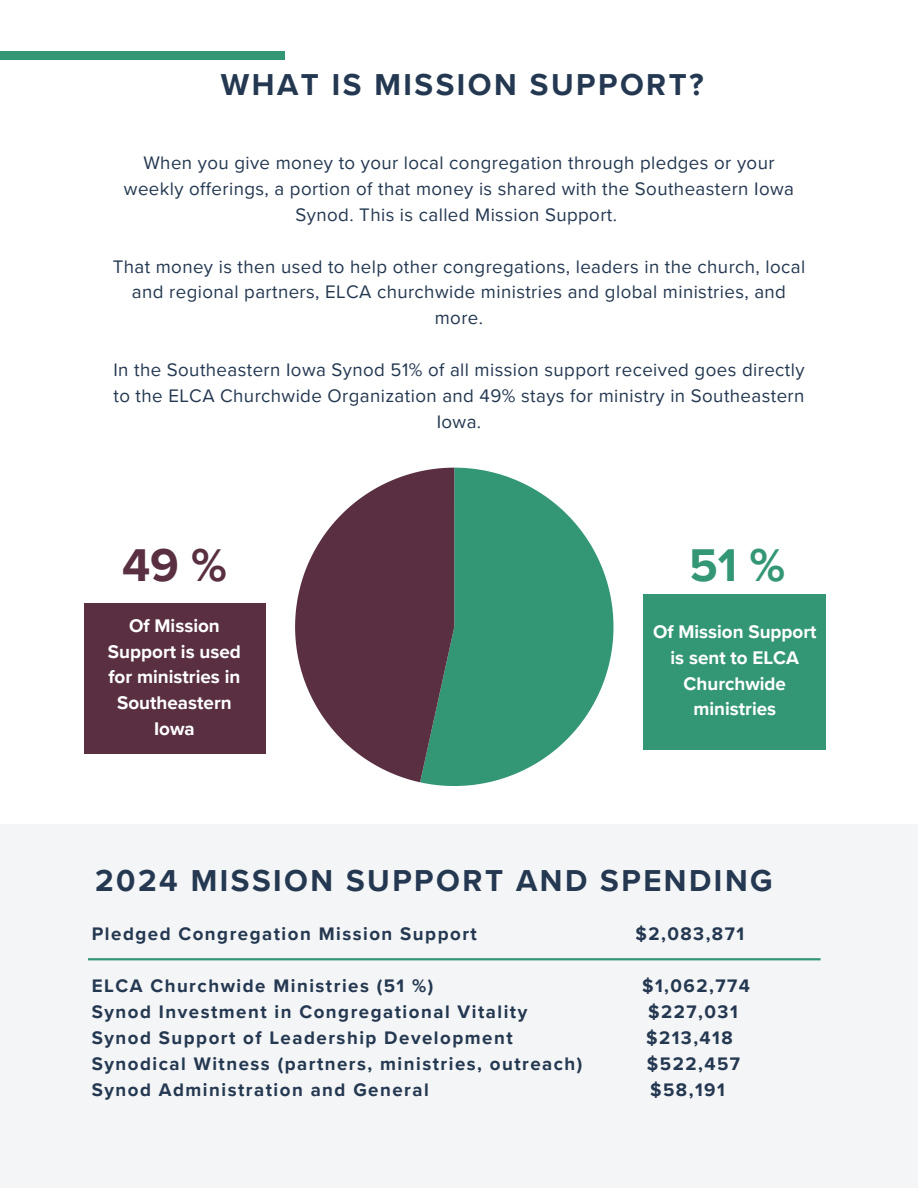
<style>
.page{position:relative;width:918px;height:1188px;background:#fff}
.page>*{position:absolute;margin:0;border:0;box-sizing:border-box;transform-origin:0 0}
.t1{font:700 47.25px "Proxima Nova";color:#339775}
.t2{font:700 47.25px "Proxima Nova";color:#592f41}
.t3{font:700 31.2px "Proxima Nova";letter-spacing:.08em;color:#243851}
.t4{font:700 18.9px/25.8px "Proxima Nova";color:#fff;text-align:center}
.t5{font:18.75px/25.8px "Proxima Nova";letter-spacing:.02em;color:#243851;text-align:center}
.t6{font:700 18.75px "Proxima Nova";letter-spacing:.08em;color:#243851}
.t7{font:700 18.75px/25.8px "Proxima Nova";color:#fff;text-align:center}
</style>
<div class="page">
<div style="left:0;top:51px;width:285px;height:9px;background:#339775"></div>
<div style="left:0;top:824px;width:918px;height:364px;background:#f4f5f6"></div>
<div style="left:644px;top:594px;width:182px;height:155px;background:#339775"></div>
<svg style="left:420px;top:468px;width:194px;height:318px;fill:#339775"></svg>
<svg style="left:295px;top:468px;width:159px;height:314px;fill:#592f41"></svg>
<div style="left:84px;top:603px;width:181px;height:151px;background:#592f41"></div>
<hr style="left:88px;top:958px;width:733px;height:2px;background:#339775">
<h2 class="t3" style="left:221px;top:66px;width:484px">WHAT IS MISSION SUPPORT?</h2>
<p class="t5" style="left:124px;top:150px;width:672px">When you give money to your local congregation through pledges or your weekly offerings, a portion of that money is shared with the Southeastern Iowa<br>Synod. This is called Mission Support.</p>
<p class="t5" style="left:113px;top:254px;width:694px">That money is then used to help other congregations, leaders in the church, local and regional partners, ELCA churchwide ministries and global ministries, and more.</p>
<p class="t5" style="left:113px;top:357px;width:693px">In the Southeastern Iowa Synod 51% of all mission support received goes directly to the ELCA Churchwide Organization and 49% stays for ministry in Southeastern<br>Iowa.</p>
<h3 class="t2" style="left:122px;top:537px;width:106px">49 %</h3>
<h2 class="t4" style="left:108px;top:613px;width:135px">Of Mission<br>Support is used for ministries in<br>Southeastern<br>Iowa</h2>
<p class="t1" style="left:689px;top:537px;width:98px">51 %</p>
<h3 class="t7" style="left:653px;top:619px;width:165px">Of Mission Support is sent to ELCA<br>Churchwide ministries</h3>
<h1 class="t3" style="left:95px;top:862px;width:679px">2024 MISSION SUPPORT AND SPENDING</h1>
<h3 class="t6" style="left:92px;top:923px;width:387px">Pledged Congregation Mission Support</h3>
<h3 class="t6" style="left:635px;top:923px;width:110px">$2,083,871</h3>
<h1 class="t6" style="left:92px;top:975px;width:343px">ELCA Churchwide Ministries (51 %)</h1>
<h1 class="t6" style="left:642px;top:975px;width:109px">$1,062,774</h1>
<h1 class="t6" style="left:92px;top:1001px;width:437px">Synod Investment in Congregational Vitality</h1>
<h1 class="t6" style="left:648px;top:1001px;width:91px">$227,031</h1>
<h1 class="t6" style="left:92px;top:1027px;width:422px">Synod Support of Leadership Development</h1>
<h1 class="t6" style="left:646px;top:1027px;width:88px">$213,418</h1>
<h1 class="t6" style="left:92px;top:1052px;width:492px">Synodical Witness (partners, ministries, outreach)</h1>
<h1 class="t6" style="left:647px;top:1052px;width:95px">$522,457</h1>
<h1 class="t6" style="left:92px;top:1078px;width:339px">Synod Administration and General</h1>
<h1 class="t6" style="left:650px;top:1078px;width:76px">$58,191</h1>
</div>
